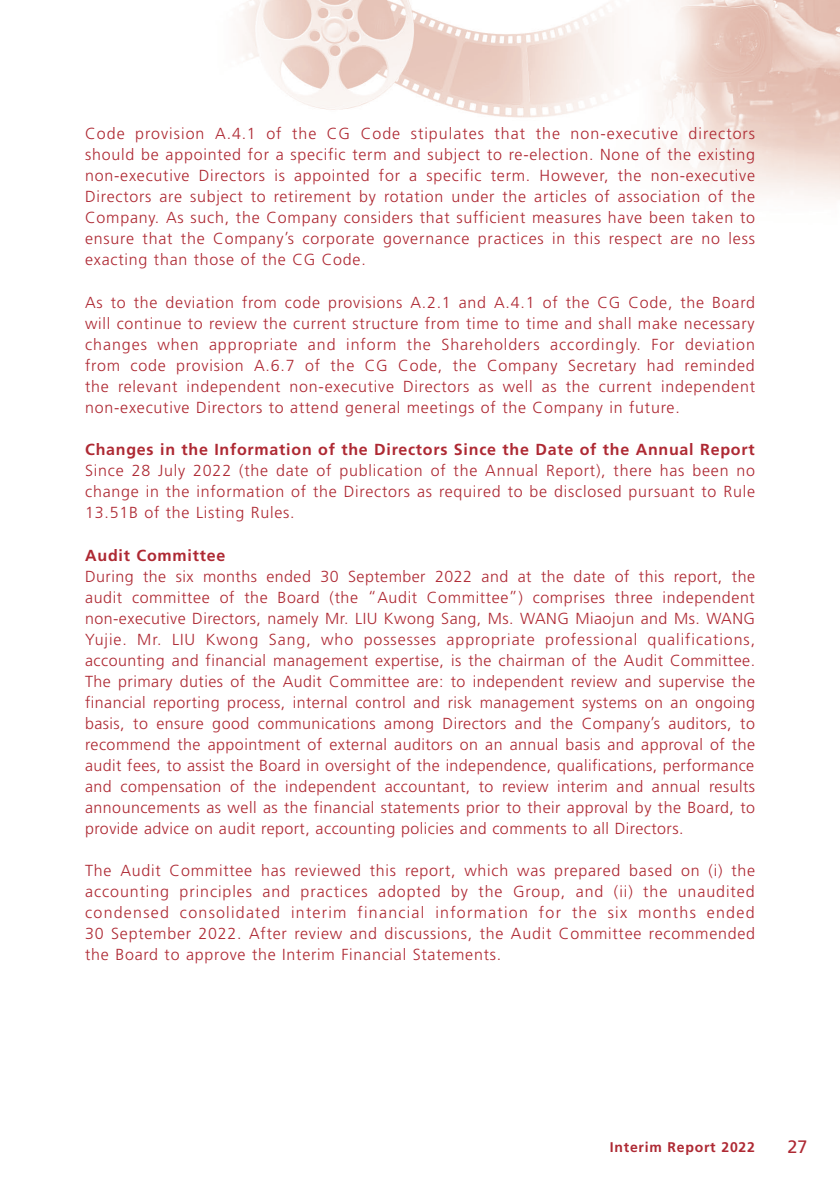
<style>
.page{position:relative;width:840px;height:1191px;background:#fff}
.page>*{position:absolute;margin:0;border:0;box-sizing:border-box;transform-origin:0 0}
.t1{font:18px "Frutiger LT Std";color:#ae2933}
.t2{font:300 16px/21px "Frutiger LT Std";letter-spacing:.05em;color:#ae2933;text-align:justify}
.t3{font:700 16px "Frutiger LT Std";letter-spacing:.045em;color:#ae2933}
.t4{font:700 14px "Frutiger LT Std";letter-spacing:.055em;color:#ae2933}
</style>
<div class="page">
<img style="left:242px;top:0;width:597px;height:199px">
<p class="t2" style="left:85px;top:123px;width:671px">Code provision A.4.1 of the CG Code stipulates that the non-executive directors should be appointed for a specific term and subject to re-election. None of the existing non-executive Directors is appointed for a specific term. However, the non-executive Directors are subject to retirement by rotation under the articles of association of the Company. As such, the Company considers that sufficient measures have been taken to ensure that the Company’s corporate governance practices in this respect are no less exacting than those of the CG Code.</p>
<p class="t2" style="left:85px;top:292px;width:671px">As to the deviation from code provisions A.2.1 and A.4.1 of the CG Code, the Board will continue to review the current structure from time to time and shall make necessary changes when appropriate and inform the Shareholders accordingly. For deviation from code provision A.6.7 of the CG Code, the Company Secretary had reminded the relevant independent non-executive Directors as well as the current independent non-executive Directors to attend general meetings of the Company in future.</p>
<p class="t3" style="left:85px;top:440px;width:670px">Changes in the Information of the Directors Since the Date of the Annual Report</p>
<p class="t2" style="left:85px;top:460px;width:671px">Since 28 July 2022 (the date of publication of the Annual Report), there has been no change in the information of the Directors as required to be disclosed pursuant to Rule 13.51B of the Listing Rules.</p>
<p class="t3" style="left:85px;top:546px;width:142px">Audit Committee</p>
<p class="t2" style="left:85px;top:566px;width:671px">During the six months ended 30 September 2022 and at the date of this report, the audit committee of the Board (the “Audit Committee”) comprises three independent non-executive Directors, namely Mr. LIU Kwong Sang, Ms. WANG Miaojun and Ms. WANG Yujie. Mr. LIU Kwong Sang, who possesses appropriate professional qualifications, accounting and financial management expertise, is the chairman of the Audit Committee.<br>The primary duties of the Audit Committee are: to independent review and supervise the financial reporting process, internal control and risk management systems on an ongoing basis, to ensure good communications among Directors and the Company’s auditors, to recommend the appointment of external auditors on an annual basis and approval of the audit fees, to assist the Board in oversight of the independence, qualifications, performance and compensation of the independent accountant, to review interim and annual results announcements as well as the financial statements prior to their approval by the Board, to provide advice on audit report, accounting policies and comments to all Directors.</p>
<p class="t2" style="left:85px;top:860px;width:671px">The Audit Committee has reviewed this report, which was prepared based on (i) the accounting principles and practices adopted by the Group, and (ii) the unaudited condensed consolidated interim financial information for the six months ended 30 September 2022. After review and discussions, the Audit Committee recommended the Board to approve the Interim Financial Statements.</p>
<p class="t4" style="left:609px;top:1138px;width:146px">Interim Report 2022</p>
<p class="t1" style="left:787px;top:1136px;width:22px">27</p>
</div>
